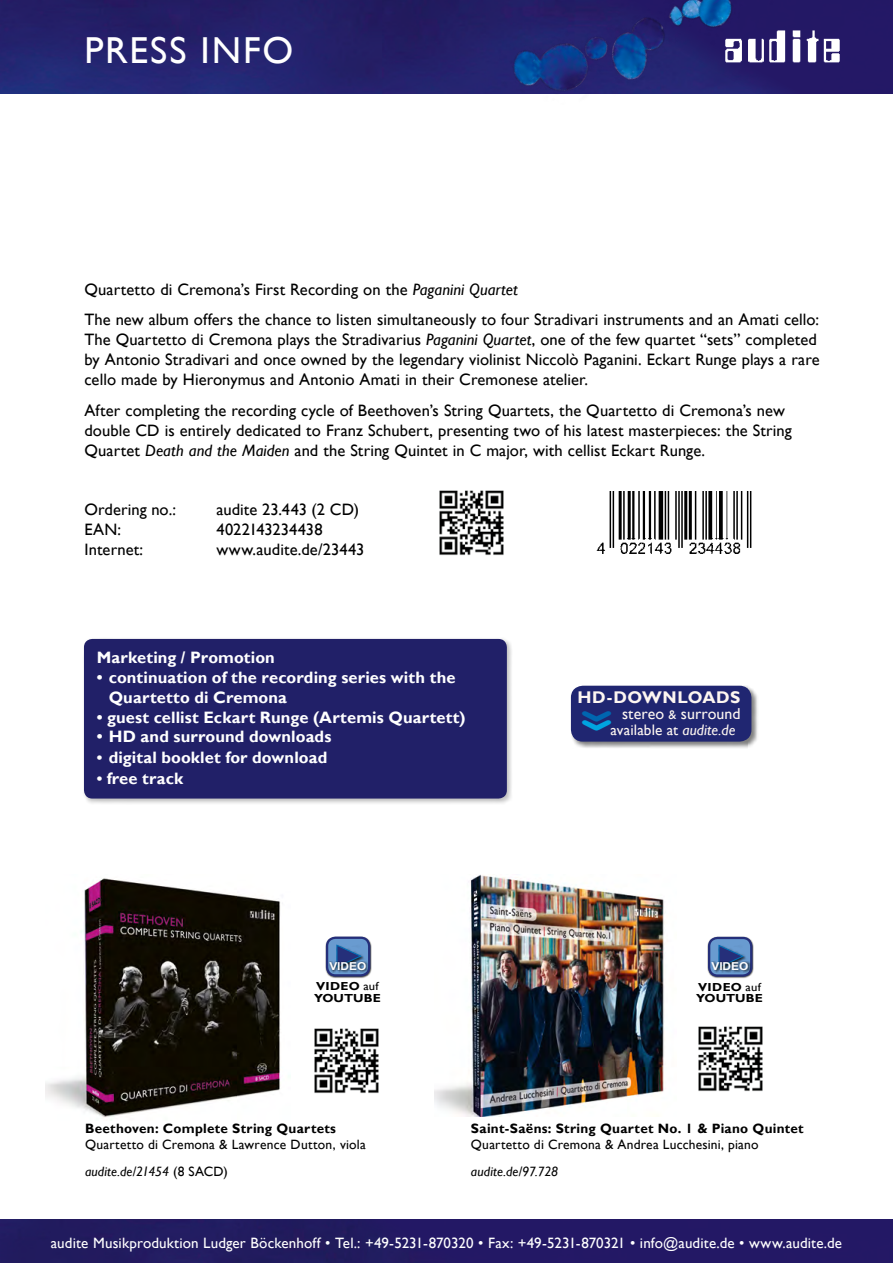
<style>
.page{position:relative;width:893px;height:1263px;background:#fff}
.page>*{position:absolute;margin:0;border:0;box-sizing:border-box;transform-origin:0 0}
.t1{font:63.9px "Arial Rounded MT Bold";color:#00a4e0;scale:.77 1}
.t2{font:37.5px "Gill Sans";letter-spacing:.05em;color:#fff}
.t3{font:700 16.95px "Gill Sans";letter-spacing:.025em;color:#fdf6f1}
.t4{font:16.5px/20px "Gill Sans";letter-spacing:.005em;color:#000}
.t5{font:700 16.5px "Gill Sans";letter-spacing:.005em;color:#fff}
.t6{font:15.9px "Gill Sans";letter-spacing:.005em;color:#fdf6f1}
.t7{font:15.15px "Gill Sans";letter-spacing:.005em;color:#fdf6f1}
.t8{font:15px "Gill Sans";letter-spacing:.005em;color:#fff}
.t9{font:13.5px "Gill Sans";letter-spacing:.015em;color:#000}
.t10{font:700 13.5px "Gill Sans";letter-spacing:.02em;color:#000}
.t11{font:italic 13.5px "Gill Sans";letter-spacing:.01em;color:#000}
.t12{font:700 11.7px "Gill Sans";color:#000;scale:1.09 1}
.t13{font:700 11.55px "Gill Sans";letter-spacing:.025em;color:#000;scale:1.09 1}
.t14{font:700 10.95px "Arial";color:#fff;scale:1.09 1}
.s1{font-style:italic}
.s2{font-size:15.75px}
.s3{font-weight:400}
.s4{font-size:12.75px}
.s5{color:#0066b0}
.s6{font-style:normal}
</style>
<div class="page">
<img style="left:439px;top:490px;width:65px;height:66px">
<div style="left:0;top:1219px;width:893px;height:44px;background:#231865"></div>
<img style="left:596px;top:491px;width:156px;height:63px">
<img style="left:0;top:0;width:893px;height:94px">
<img style="left:469px;top:0;width:333px;height:94px">
<img style="left:724px;top:17px;width:117px;height:51px">
<div style="left:82px;top:637px;width:431px;height:168px;background:#000;opacity:.25"></div>
<div style="left:84px;top:639px;width:423px;height:159px;background:#212068;border-radius:8px"></div>
<div style="left:570px;top:685px;width:188px;height:64px;background:#000;opacity:.5"></div>
<div style="left:571px;top:686px;width:180px;height:56px;background:#202671;border-radius:12px"></div>
<img style="left:435px;top:875px;width:229px;height:241px">
<img style="left:698px;top:1026px;width:65px;height:66px">
<img style="left:45px;top:878px;width:236px;height:239px">
<div style="left:707px;top:936px;width:47px;height:42px;background:#000;opacity:.75"></div>
<div style="left:709px;top:938px;width:42px;height:37px;background:#699bd0;border-radius:8px"></div>
<div style="left:708px;top:937px;width:44px;height:40px;border:2px solid #252f7a;border-radius:8px"></div>
<div style="left:718px;top:944px;width:29px;height:27px;background:#000;opacity:.75"></div>
<svg style="left:718px;top:944px;width:27px;height:17px"></svg>
<div style="left:710px;top:961px;width:41px;height:11px;background:#000;opacity:.75"></div>
<img style="left:314px;top:1028px;width:65px;height:66px">
<div style="left:325px;top:936px;width:47px;height:42px;background:#000;opacity:.75"></div>
<div style="left:327px;top:938px;width:42px;height:37px;background:#699bd0;border-radius:8px"></div>
<div style="left:326px;top:936px;width:44px;height:40px;border:2px solid #252f7a;border-radius:8px"></div>
<div style="left:336px;top:944px;width:29px;height:27px;background:#000;opacity:.75"></div>
<svg style="left:336px;top:944px;width:27px;height:17px"></svg>
<div style="left:328px;top:961px;width:41px;height:11px;background:#000;opacity:.75"></div>
<p class="t2" style="left:84px;top:28px;width:210px">PRESS INFO</p>
<p class="t4" style="left:84px;top:279px;width:435px">Quartetto di Cremona’s First Recording on the <span class="s1">Paganini Quartet</span></p>
<p class="t4" style="left:84px;top:310px;width:737px">The new album offers the chance to listen simultaneously to four Stradivari instruments and an Amati cello:<br>The Quartetto di Cremona plays the Stradivarius <span class="s1">Paganini Quartet</span>, one of the few quartet “sets” completed by Antonio Stradivari and once owned by the legendary violinist Niccolò Paganini. Eckart Runge plays a rare cello made by Hieronymus and Antonio Amati in their Cremonese atelier.</p>
<p class="t4" style="left:84px;top:400px;width:709px">After completing the recording cycle of Beethoven’s String Quartets, the Quartetto di Cremona’s new double CD is entirely dedicated to Franz Schubert, presenting two of his latest masterpieces: the String<br>Quartet <span class="s1">Death and the Maiden</span> and the String Quintet in C major, with cellist Eckart Runge.</p>
<p class="t4" style="left:84px;top:500px;width:93px">Ordering no.:</p>
<p class="t4" style="left:216px;top:500px;width:144px">audite 23.443 (2 CD)</p>
<p class="t4" style="left:84px;top:519px;width:38px">EAN:</p>
<p class="t4" style="left:216px;top:519px;width:108px">4022143234438</p>
<p class="t4" style="left:84px;top:539px;width:60px">Internet:</p>
<p class="t4" style="left:216px;top:539px;width:150px">www.audite.de/23443</p>
<p class="t5" style="left:97px;top:648px;width:180px">Marketing / Promotion</p>
<p class="t5" style="left:97px;top:667px;width:360px">• continuation of the recording series with the</p>
<p class="t5" style="left:109px;top:687px;width:180px">Quartetto di Cremona</p>
<p class="t5" style="left:97px;top:707px;width:370px">• guest cellist Eckart Runge (Artemis Quartett)</p>
<p class="t5" style="left:97px;top:727px;width:236px">• HD and surround downloads</p>
<p class="t5" style="left:97px;top:748px;width:232px"><span class="s2">•</span> digital booklet for download</p>
<p class="t5" style="left:97px;top:769px;width:88px"><span class="s2">•</span> free track</p>
<p class="t14" style="left:329px;top:959px;width:35px">VIDEO</p>
<p class="t13" style="left:316px;top:980px;width:59px">VIDEO <span class="s3">auf</span></p>
<p class="t12" style="left:314px;top:991px;width:63px">YOUTUBE</p>
<p class="t3" style="left:578px;top:687px;width:164px">HD-DOWNLOADS</p>
<p class="t6" style="left:622px;top:704px;width:120px">stereo <span class="s4">&amp;</span> surround</p>
<p class="t7" style="left:611px;top:721px;width:126px">available at <span class="s1">audite.de</span></p>
<p class="t1" style="left:553px;top:734px;width:37px;rotate:-90deg">‹<span class="s5">‹</span></p>
<p class="t14" style="left:711px;top:959px;width:35px">VIDEO</p>
<p class="t13" style="left:698px;top:980px;width:59px">VIDEO <span class="s3">auf</span></p>
<p class="t12" style="left:696px;top:991px;width:63px">YOUTUBE</p>
<p class="t10" style="left:85px;top:1120px;width:253px">Beethoven: Complete String Quartets</p>
<p class="t9" style="left:85px;top:1137px;width:282px">Quartetto di Cremona &amp; Lawrence Dutton, viola</p>
<p class="t11" style="left:85px;top:1164px;width:144px">audite.de/21454 <span class="s6">(8 SACD)</span></p>
<p class="t10" style="left:471px;top:1120px;width:334px">Saint-Saëns: String Quartet No. 1 &amp; Piano Quintet</p>
<p class="t9" style="left:471px;top:1136px;width:289px">Quartetto di Cremona &amp; Andrea Lucchesini, piano</p>
<p class="t11" style="left:471px;top:1163px;width:89px">audite.de/97.728</p>
<p class="t8" style="left:51px;top:1234px;width:793px">audite Musikproduktion Ludger Böckenhoff • Tel.: +49-5231-870320 • Fax: +49-5231-870321 • info@audite.de • www.audite.de</p>
</div>
